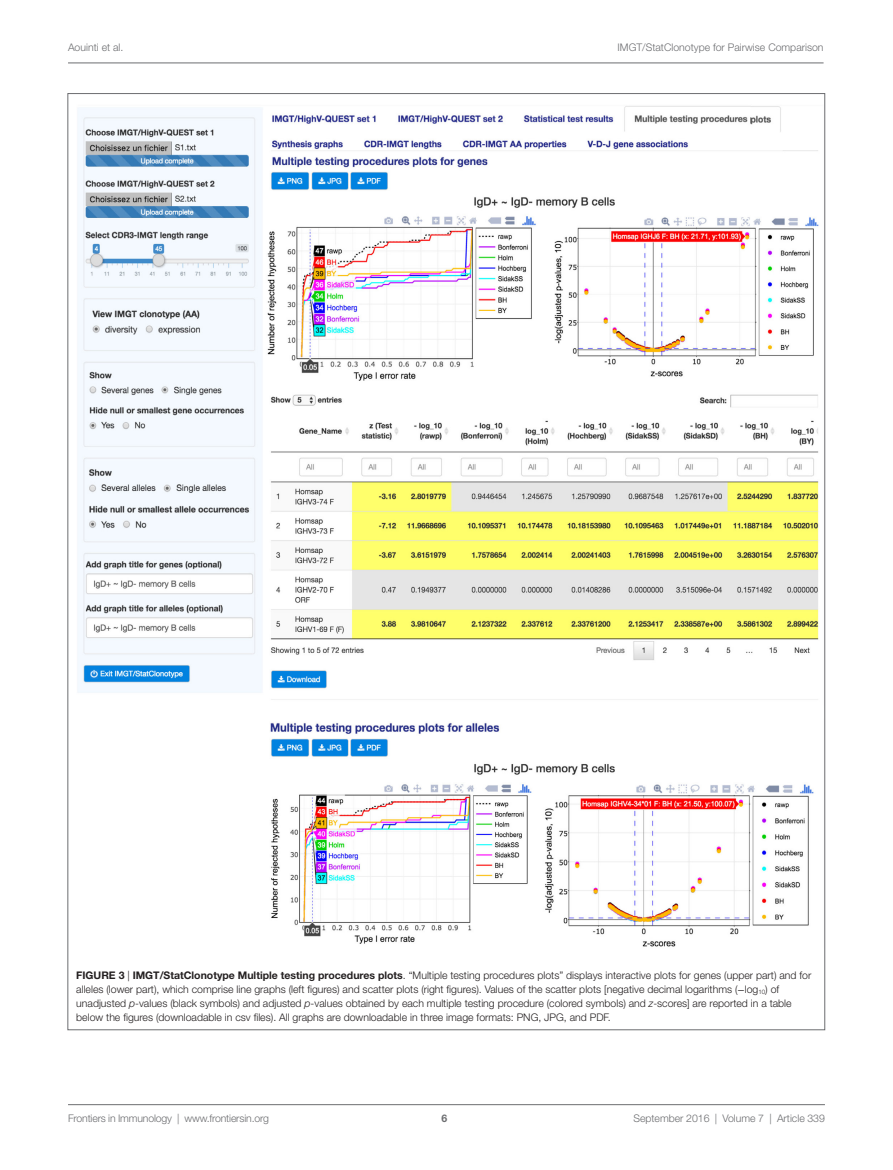
<style>
.page{position:relative;width:893px;height:1170px;background:#fff}
.page>*{position:absolute;margin:0;border:0;box-sizing:border-box;transform-origin:0 0}
.t1{font:300 10.5px/14.2px "Helvetica Neue LT Std";color:#231f20}
.t2{font:300 10.5px "Helvetica Neue LT Std";color:#6c6d70}
.t3{font:700 10.5px "Helvetica Neue LT Std";color:#6c6d70}
.s1{font-weight:700}
.s2{font-family:"STIX General";font-weight:400}
.s3{font-style:italic}
</style>
<div class="page">
<img style="left:78px;top:106px;width:741px;height:841px">
<hr style="left:68px;top:63px;width:756px;height:1px;background:#6c6d70">
<hr style="left:68px;top:1104px;width:757px;height:1px;background:#6c6d70">
<p class="t2" style="left:68px;top:41px;width:57px">Aouinti et al.</p>
<p class="t2" style="left:618px;top:41px;width:207px">IMGT/StatClonotype for Pairwise Comparison</p>
<p class="t1" style="left:76px;top:967px;width:737px"><span class="s1">FIGURE 3</span> | <span class="s1">IMGT/StatClonotype Multiple testing procedures plots</span>. “Multiple testing procedures plots” displays interactive plots for genes (upper part) and for alleles (lower part), which comprise line graphs (left figures) and scatter plots (right figures). Values of the scatter plots [negative decimal logarithms (<span class="s2">−</span>log<sub>10</sub>) of unadjusted <span class="s3">p</span>-values (black symbols) and adjusted <span class="s3">p</span>-values obtained by each multiple testing procedure (colored symbols) and <span class="s3">z</span>-scores] are reported in a table below the figures (downloadable in csv files). All graphs are downloadable in three image formats: PNG, JPG, and PDF.</p>
<p class="t2" style="left:68px;top:1111px;width:203px">Frontiers in Immunology | www.frontiersin.org</p>
<p class="t2" style="left:633px;top:1111px;width:193px">September 2016 | Volume 7 | Article 339</p>
<p class="t3" style="left:441px;top:1111px;width:7px">6</p>
</div>
